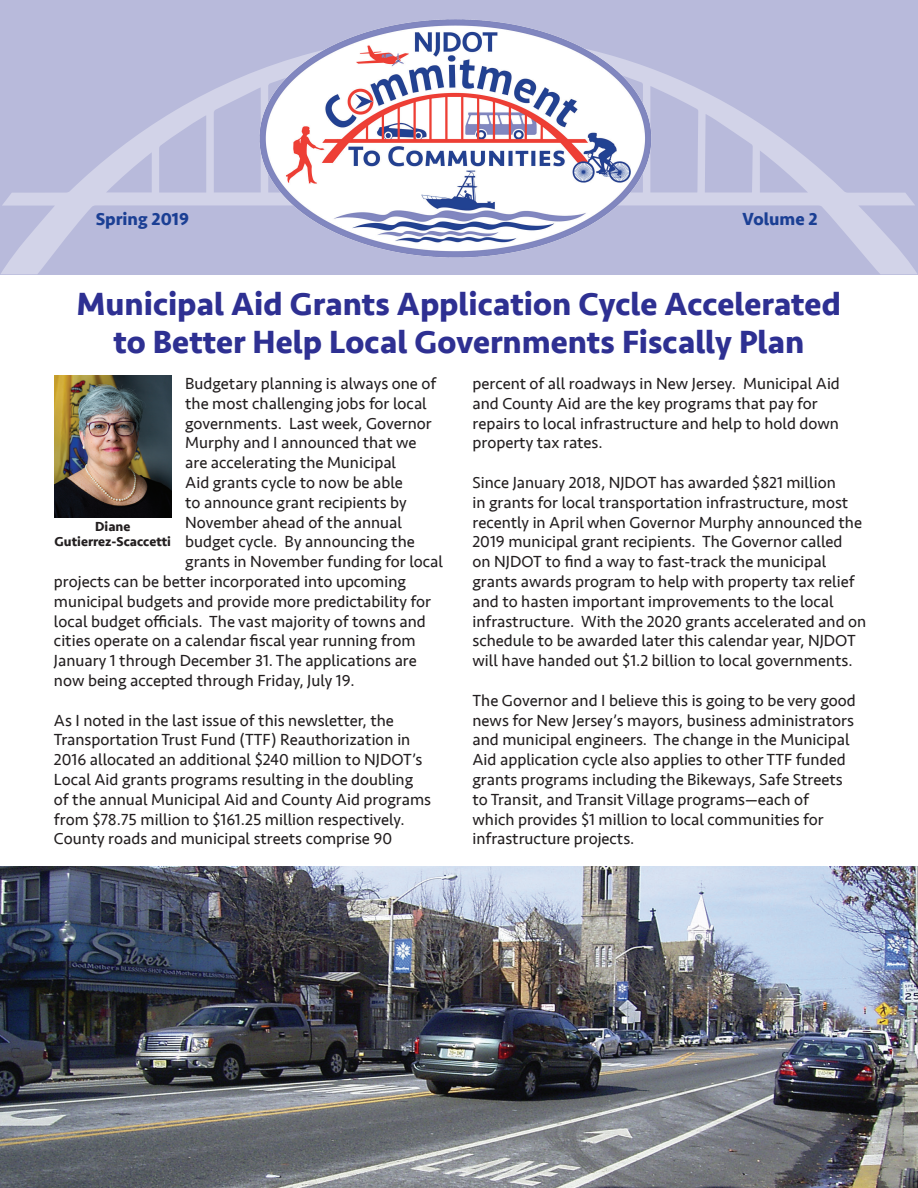
<style>
.page{position:relative;width:918px;height:1188px;background:#fff}
.page>*{position:absolute;margin:0;border:0;box-sizing:border-box;transform-origin:0 0}
.t1{font:700 33px/37.5px "Seravek";color:#2e3092;text-align:center}
.t2{font:700 18px "Seravek";color:#1b3f94}
.t3{font:16.5px/19.8px "Seravek";color:#231f20}
.t4{font:700 13.5px/15px "Seravek";color:#231f20;text-align:center}
</style>
<div class="page">
<div style="left:0;top:0;width:918px;height:274px;background:#b8badb"></div>
<svg style="left:1px;top:77px;width:916px;height:197px"></svg>
<img style="left:240px;top:19px;width:432px;height:256px">
<img style="left:54px;top:375px;width:117px;height:143px">
<img style="left:0;top:866px;width:918px;height:322px">
<p class="t2" style="left:96px;top:205px;width:95px">Spring 2019</p>
<p class="t2" style="left:743px;top:205px;width:77px">Volume 2</p>
<h1 class="t1" style="left:77px;top:285px;width:766px">Municipal Aid Grants Application Cycle Accelerated to Better Help Local Governments Fiscally Plan</h1>
<p class="t3" style="left:185px;top:374px;width:253px">Budgetary planning is always one of</p>
<p class="t3" style="left:185px;top:393px;width:243px">the most challenging jobs for local</p>
<p class="t3" style="left:185px;top:413px;width:248px">governments. Last week, Governor</p>
<p class="t3" style="left:185px;top:433px;width:233px">Murphy and I announced that we</p>
<p class="t3" style="left:185px;top:453px;width:212px">are accelerating the Municipal</p>
<p class="t3" style="left:185px;top:473px;width:219px">Aid grants cycle to now be able</p>
<p class="t3" style="left:185px;top:492px;width:223px">to announce grant recipients by</p>
<p class="t3" style="left:185px;top:512px;width:218px">November ahead of the annual</p>
<p class="t3" style="left:185px;top:532px;width:231px">budget cycle. By announcing the</p>
<p class="t3" style="left:185px;top:552px;width:259px">grants in November funding for local</p>
<p class="t3" style="left:54px;top:572px;width:354px">projects can be better incorporated into upcoming</p>
<p class="t3" style="left:54px;top:591px;width:379px">municipal budgets and provide more predictability for</p>
<p class="t3" style="left:54px;top:611px;width:373px">local budget officials. The vast majority of towns and</p>
<p class="t3" style="left:54px;top:631px;width:363px">cities operate on a calendar fiscal year running from</p>
<p class="t3" style="left:54px;top:651px;width:364px">January 1 through December 31. The applications are</p>
<p class="t3" style="left:54px;top:671px;width:302px">now being accepted through Friday, July 19.</p>
<p class="t3" style="left:54px;top:710px;width:379px">As I noted in the last issue of this newsletter, the Transportation Trust Fund (TTF) Reauthorization in 2016 allocated an additional $240 million to NJDOT’s Local Aid grants programs resulting in the doubling of the annual Municipal Aid and County Aid programs from $78.75 million to $161.25 million respectively.<br>County roads and municipal streets comprise 90</p>
<p class="t3" style="left:473px;top:374px;width:369px">percent of all roadways in New Jersey. Municipal Aid and County Aid are the key programs that pay for repairs to local infrastructure and help to hold down property tax rates.</p>
<p class="t3" style="left:473px;top:473px;width:395px">Since January 2018, NJDOT has awarded $821 million<br>in grants for local transportation infrastructure, most recently in April when Governor Murphy announced the 2019 municipal grant recipients. The Governor called<br>on NJDOT to find a way to fast-track the municipal grants awards program to help with property tax relief and to hasten important improvements to the local infrastructure. With the 2020 grants accelerated and on schedule to be awarded later this calendar year, NJDOT will have handed out $1.2 billion to local governments.</p>
<p class="t3" style="left:473px;top:690px;width:385px">The Governor and I believe this is going to be very good news for New Jersey’s mayors, business administrators and municipal engineers. The change in the Municipal Aid application cycle also applies to other TTF funded grants programs including the Bikeways, Safe Streets to Transit, and Transit Village programs—each of<br>which provides $1 million to local communities for infrastructure projects.</p>
<p class="t4" style="left:55px;top:519px;width:118px">Diane<br>Gutierrez-Scaccetti</p>
</div>
